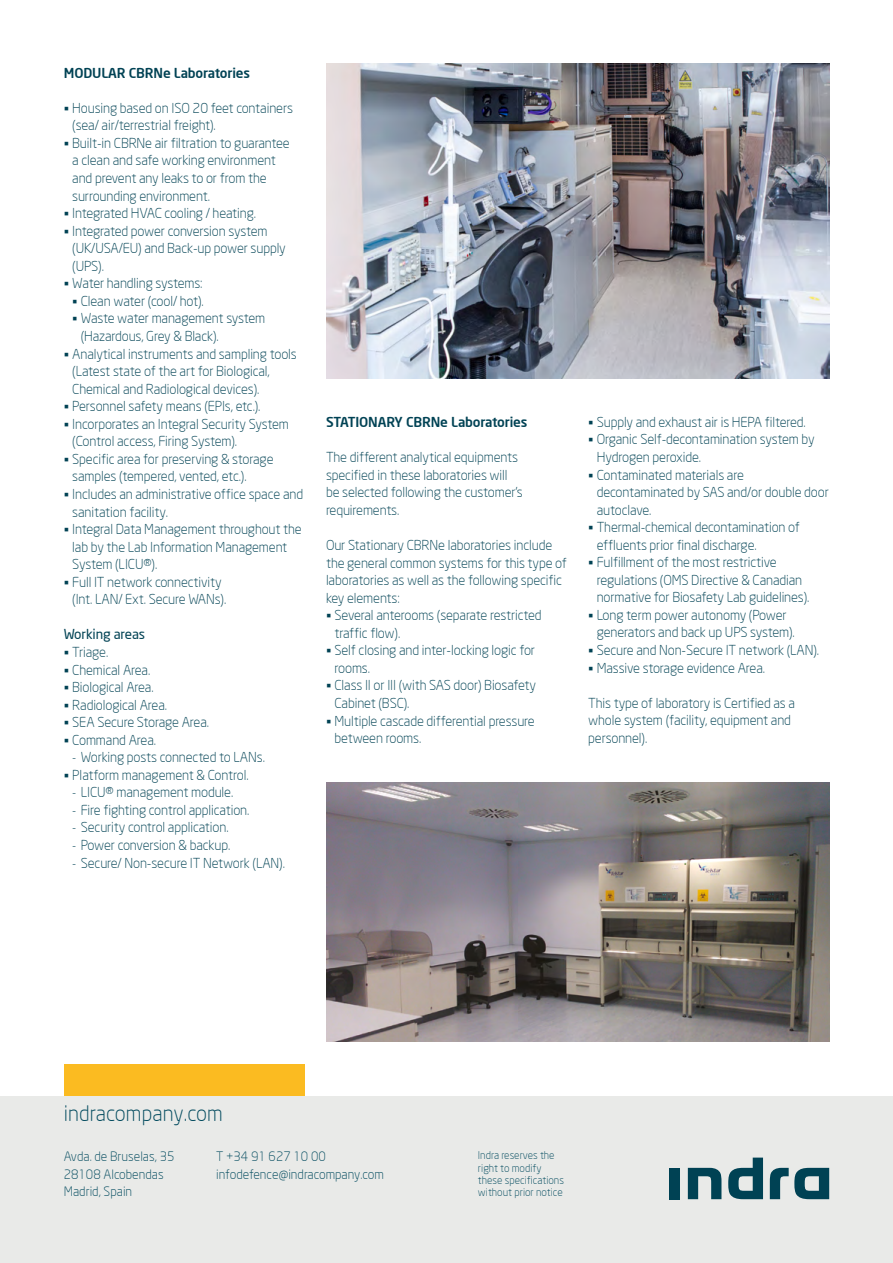
<style>
.page{position:relative;width:893px;height:1263px;background:#fff}
.page>*{position:absolute;margin:0;border:0;box-sizing:border-box;transform-origin:0 0}
.t1{font:300 21px "Neo Sans";letter-spacing:.005em;color:#00495d}
.t2{font:300 13.5px/17.5px "Neo Sans";letter-spacing:-.01em;color:#004254}
.t3{font:500 13.5px "Neo Sans";letter-spacing:-.01em;color:#004254}
.t4{font:13.5px "Neo Sans";letter-spacing:-.01em;color:#004254}
.t5{font:300 12.75px/17.5px "Neo Sans";color:#00495d}
.t6{font:300 10.5px/12px "Neo Sans";color:#00495d}
.s1{font-size:12px}
</style>
<div class="page">
<div style="left:64px;top:1064px;width:241px;height:32px;background:#fbbb21"></div>
<div style="left:0;top:1096px;width:893px;height:167px;background:#e9eae8"></div>
<div style="left:670px;top:1168px;width:10px;height:31px;background:#004254"></div>
<svg style="left:688px;top:1168px;width:33px;height:31px"></svg>
<svg style="left:728px;top:1157px;width:35px;height:42px"></svg>
<svg style="left:770px;top:1168px;width:59px;height:31px"></svg>
<img style="left:326px;top:64px;width:503px;height:314px">
<img style="left:326px;top:782px;width:503px;height:260px">
<p class="t3" style="left:64px;top:64px;width:188px">MODULAR CBRNe Laboratories</p>
<p class="t2" style="left:72px;top:99px;width:222px">Housing based on ISO 20 feet containers</p>
<p class="t2" style="left:72px;top:117px;width:145px">(sea/ air/terrestrial freight).</p>
<p class="t2" style="left:72px;top:134px;width:219px">Built-in CBRNe air filtration to guarantee</p>
<p class="t2" style="left:72px;top:152px;width:205px">a clean and safe working environment</p>
<p class="t2" style="left:72px;top:169px;width:196px">and prevent any leaks to or from the</p>
<p class="t2" style="left:72px;top:187px;width:139px">surrounding environment.</p>
<p class="t2" style="left:72px;top:204px;width:185px">Integrated HVAC cooling / heating.</p>
<p class="t2" style="left:72px;top:222px;width:197px">Integrated power conversion system</p>
<p class="t2" style="left:72px;top:239px;width:215px">(UK/USA/EU) and Back-up power supply</p>
<p class="t2" style="left:72px;top:257px;width:33px">(UPS).</p>
<p class="t2" style="left:72px;top:275px;width:132px">Water handling systems:</p>
<p class="t2" style="left:81px;top:292px;width:125px">Clean water (cool/ hot).</p>
<p class="t2" style="left:81px;top:310px;width:186px">Waste water management system</p>
<p class="t2" style="left:81px;top:327px;width:139px">(Hazardous, Grey &amp; Black).</p>
<p class="t2" style="left:72px;top:345px;width:226px">Analytical instruments and sampling tools</p>
<p class="t2" style="left:72px;top:362px;width:199px">(Latest state of the art for Biological,</p>
<p class="t2" style="left:72px;top:380px;width:189px">Chemical and Radiological devices).</p>
<p class="t2" style="left:72px;top:397px;width:190px">Personnel safety means (EPIs, etc.).</p>
<p class="t2" style="left:72px;top:415px;width:218px">Incorporates an Integral Security System</p>
<p class="t2" style="left:72px;top:432px;width:166px">(Control access, Firing System).</p>
<p class="t2" style="left:72px;top:450px;width:203px">Specific area for preserving &amp; storage</p>
<p class="t2" style="left:72px;top:468px;width:176px">samples (tempered, vented, etc.).</p>
<p class="t2" style="left:72px;top:485px;width:232px">Includes an administrative office space and</p>
<p class="t2" style="left:72px;top:503px;width:97px">sanitation facility.</p>
<p class="t2" style="left:72px;top:520px;width:231px">Integral Data Management throughout the</p>
<p class="t2" style="left:72px;top:538px;width:217px">lab by the Lab Information Management</p>
<p class="t2" style="left:72px;top:555px;width:87px">System (LICU®).</p>
<p class="t2" style="left:72px;top:573px;width:151px">Full IT network connectivity</p>
<p class="t2" style="left:72px;top:590px;width:156px">(Int. LAN/ Ext. Secure WANs).</p>
<p class="t4" style="left:64px;top:626px;width:83px">Working areas</p>
<p class="t2" style="left:72px;top:643px;width:138px">Triage.<br>Chemical Area.<br>Biological Area.<br>Radiological Area.<br>SEA Secure Storage Area.<br>Command Area.</p>
<p class="t2" style="left:72px;top:748px;width:194px"><span class="s1">-</span> Working posts connected to LANs.<br>Platform management &amp; Control.</p>
<p class="t2" style="left:72px;top:783px;width:162px"><span class="s1">-</span> LICU® management module.</p>
<p class="t2" style="left:72px;top:801px;width:179px"><span class="s1">-</span> Fire fighting control application.</p>
<p class="t2" style="left:72px;top:819px;width:158px"><span class="s1">-</span> Security control application.</p>
<p class="t2" style="left:72px;top:836px;width:160px"><span class="s1">-</span> Power conversion &amp; backup.</p>
<p class="t2" style="left:72px;top:854px;width:214px"><span class="s1">-</span> Secure/ Non-secure IT Network (LAN).</p>
<p class="t3" style="left:326px;top:414px;width:203px">STATIONARY CBRNe Laboratories</p>
<p class="t2" style="left:326px;top:448px;width:198px">The different analytical equipments specified in these laboratories will be selected following the customer’s requirements.</p>
<p class="t2" style="left:326px;top:536px;width:228px">Our Stationary CBRNe laboratories include</p>
<p class="t2" style="left:326px;top:554px;width:242px">the general common systems for this type of</p>
<p class="t2" style="left:326px;top:571px;width:237px">laboratories as well as the following specific</p>
<p class="t2" style="left:326px;top:589px;width:75px">key elements:</p>
<p class="t2" style="left:334px;top:606px;width:209px">Several anterooms (separate restricted</p>
<p class="t2" style="left:334px;top:624px;width:67px">traffic flow).</p>
<p class="t2" style="left:334px;top:641px;width:202px">Self closing and inter-locking logic for</p>
<p class="t2" style="left:334px;top:659px;width:37px">rooms.</p>
<p class="t2" style="left:334px;top:677px;width:203px">Class II or III (with SAS door) Biosafety</p>
<p class="t2" style="left:334px;top:694px;width:76px">Cabinet (BSC).</p>
<p class="t2" style="left:334px;top:712px;width:202px">Multiple cascade differential pressure</p>
<p class="t2" style="left:334px;top:729px;width:88px">between rooms.</p>
<p class="t2" style="left:597px;top:413px;width:234px">Supply and exhaust air is HEPA filtered.<br>Organic Self-decontamination system by Hydrogen peroxide.<br>Contaminated materials are decontaminated by SAS and/or double door autoclave.<br>Thermal-chemical decontamination of effluents prior final discharge.<br>Fulfillment of the most restrictive regulations (OMS Directive &amp; Canadian normative for Biosafety Lab guidelines).<br>Long term power autonomy (Power generators and back up UPS system).<br>Secure and Non-Secure IT network (LAN).<br>Massive storage evidence Area.</p>
<p class="t2" style="left:588px;top:694px;width:208px">This type of laboratory is Certified as a whole system (facility, equipment and personnel).</p>
<h1 class="t1" style="left:64px;top:1101px;width:160px">indracompany.com</h1>
<p class="t5" style="left:64px;top:1148px;width:112px">Avda. de Bruselas, 35<br>28108 Alcobendas<br>Madrid, Spain</p>
<p class="t5" style="left:216px;top:1147px;width:169px">T +34 91 627 10 00 infodefence@indracompany.com</p>
<p class="t6" style="left:478px;top:1149px;width:88px">Indra reserves the right to modify these specifications without prior notice</p>
</div>
